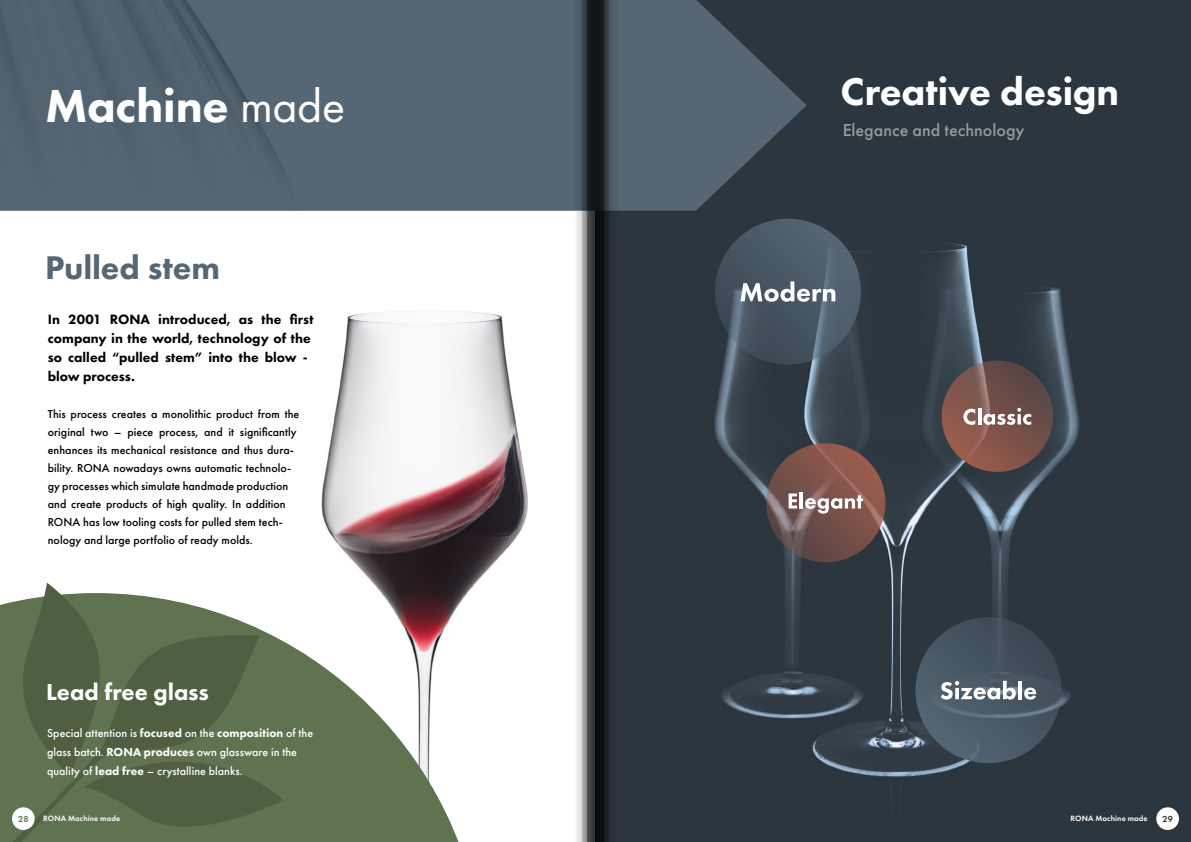
<style>
.page{position:relative;width:1191px;height:842px;background:#fff}
.page>*{position:absolute;margin:0;border:0;box-sizing:border-box;transform-origin:0 0}
.t1{font:800 48px "Futura PT";letter-spacing:-.005em;color:#fff}
.t2{font:800 40px "Futura PT";letter-spacing:-.005em;color:#fff}
.t3{font:800 34px "Futura PT";letter-spacing:-.005em;color:#556674}
.t4{font:800 24px "Futura PT";color:#fff}
.t5{font:500 18px "Futura PT";color:#fff}
.t6{font:800 14px/19px "Futura PT";color:#000}
.t7{font:500 12px/18px "Futura PT";color:#000}
.t8{font:500 12px/19px "Futura PT";color:#fff}
.t9{font:600 9px "Futura PT";color:#607351}
.t10{font:600 9px "Futura PT";color:#2b353d}
.t11{font:600 8px "Futura PT";letter-spacing:.02em;color:#fff}
.s1{font-weight:400}
.s2{font-weight:800}
</style>
<div class="page">
<img style="left:321px;top:312px;width:207px;height:281px">
<svg style="left:0;top:593px;width:468px;height:249px;fill:#607351"></svg>
<div style="left:0;top:635px;width:260px;height:207px;background:#607351"></div>
<svg style="left:22px;top:583px;width:262px;height:244px;background:#657659"></svg>
<img style="left:618px;top:0;width:573px;height:842px">
<svg style="left:715px;top:219px;width:146px;height:145px;background:#4a5a66"></svg>
<svg style="left:740px;top:281px;width:95px;height:21px"></svg>
<svg style="left:941px;top:361px;width:112px;height:111px;background:#7a534c"></svg>
<svg style="left:963px;top:409px;width:12px;height:16px"></svg>
<hr style="left:978px;top:408px;width:3px;height:16px;background:#fff">
<svg style="left:983px;top:408px;width:48px;height:17px"></svg>
<svg style="left:766px;top:443px;width:119px;height:119px;background:#7c564f"></svg>
<svg style="left:788px;top:493px;width:9px;height:15px"></svg>
<hr style="left:799px;top:492px;width:4px;height:16px;background:#fff">
<svg style="left:805px;top:495px;width:58px;height:19px"></svg>
<svg style="left:915px;top:617px;width:146px;height:146px;background:#495864"></svg>
<svg style="left:940px;top:681px;width:75px;height:18px"></svg>
<hr style="left:1018px;top:681px;width:3px;height:18px;background:#fff">
<svg style="left:1024px;top:687px;width:12px;height:12px"></svg>
<svg style="left:0;top:0;width:806px;height:210px;background:#50616e"></svg>
<div style="left:12px;top:807px;width:23px;height:23px;background:#fff;border-radius:50%"></div>
<div style="left:1156px;top:807px;width:23px;height:23px;background:#fff;border-radius:50%"></div>
<svg style="left:573px;top:0;width:9px;height:842px"></svg>
<svg style="left:609px;top:0;width:9px;height:842px;background:#303b45"></svg>
<svg style="left:582px;top:0;width:6px;height:842px;background:#7a7d7f"></svg>
<svg style="left:603px;top:0;width:6px;height:842px;background:#1c2228"></svg>
<svg style="left:588px;top:0;width:7px;height:842px;background:#323334"></svg>
<svg style="left:595px;top:0;width:8px;height:842px;background:#0b0e10"></svg>
<h1 class="t1" style="left:45px;top:76px;width:302px">Machine <span class="s1">made</span></h1>
<h3 class="t3" style="left:45px;top:247px;width:177px">Pulled stem</h3>
<p class="t6" style="left:48px;top:309px;width:267px">In 2001 RONA introduced, as the first company in the world, technology of the so called “pulled stem” into the blow - blow process.</p>
<p class="t7" style="left:48px;top:405px;width:253px">This process creates a monolithic product from the original two – piece process, and it significantly enhances its mechanical resistance and thus dura&shy;bility. RONA nowadays owns automatic technolo&shy;gy processes which simulate handmade production and create products of high quality. In addition RONA has low tooling costs for pulled stem tech&shy;nology and large portfolio of ready molds.</p>
<h3 class="t4" style="left:46px;top:677px;width:164px">Lead free glass</h3>
<p class="t8" style="left:47px;top:723px;width:268px">Special attention is <span class="s2">focused</span> on the <span class="s2">composition</span> of the glass batch. <span class="s2">RONA produces</span> own glassware in the quality of <span class="s2">lead free</span> – crystalline blanks.</p>
<h2 class="t2" style="left:840px;top:66px;width:280px">Creative design</h2>
<h3 class="t5" style="left:842px;top:119px;width:183px">Elegance and technology</h3>
<p class="t9" style="left:18px;top:813px;width:12px">28</p>
<p class="t11" style="left:43px;top:813px;width:79px">RONA Machine made</p>
<p class="t11" style="left:1070px;top:813px;width:79px">RONA Machine made</p>
<p class="t10" style="left:1162px;top:813px;width:12px">29</p>
</div>
